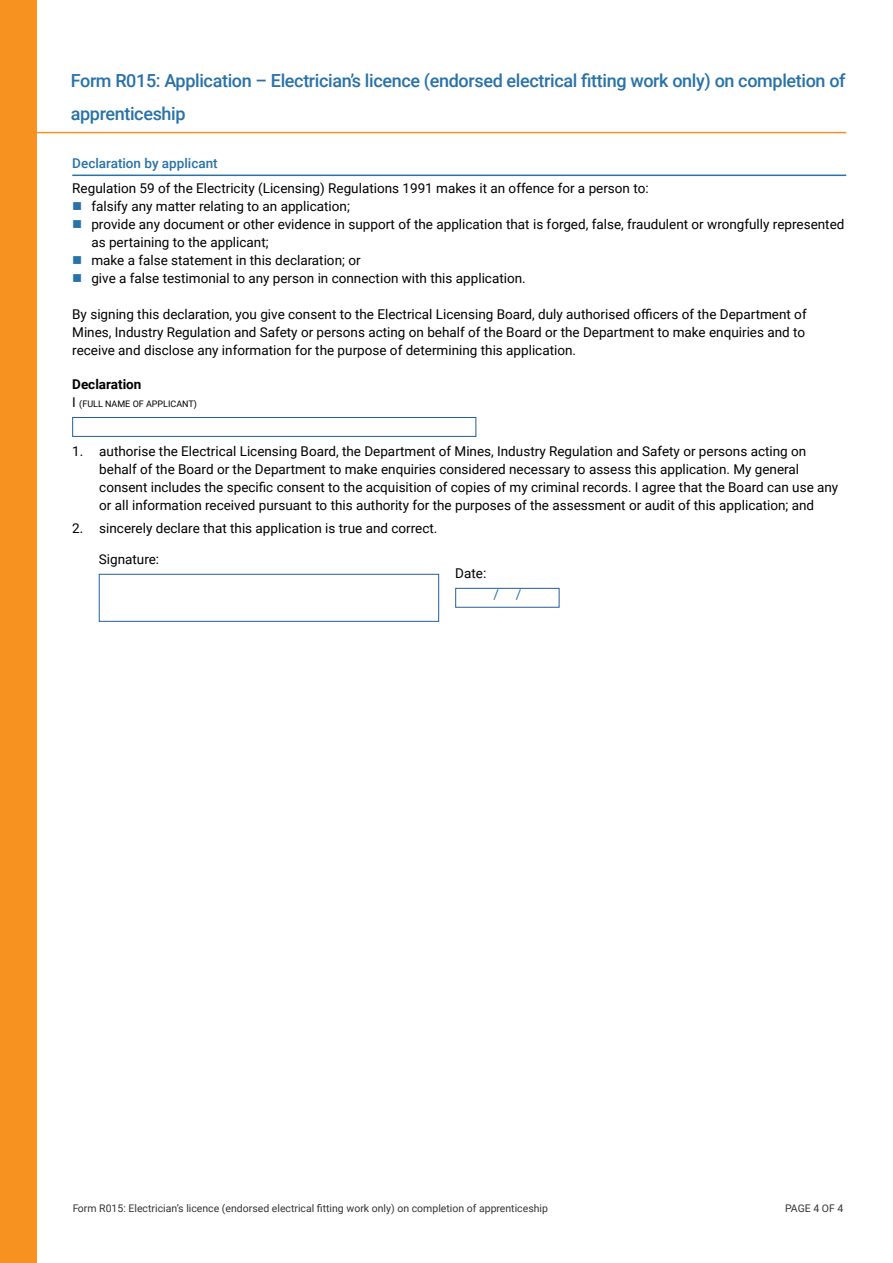
<style>
.page{position:relative;width:893px;height:1263px;background:#fff}
.page>*{position:absolute;margin:0;border:0;box-sizing:border-box;transform-origin:0 0}
.t1{font:500 18px/33px "Roboto";letter-spacing:-.02em;color:#2972a7}
.t2{font:13.5px/18px "Roboto";color:#000}
.t3{font:500 13.5px "Roboto";color:#2972a7}
.t4{font:700 13.5px "Roboto";color:#000}
.t5{font:13.5px "Roboto";color:#2972a7}
.t6{font:10.5px "Roboto";color:#000}
.t7{font:9px "Roboto";color:#000}
.s1{font-size:13.5px}
</style>
<div class="page">
<div style="left:1px;top:0;width:36px;height:1263px;background:#f79221"></div>
<hr style="left:26px;top:132px;width:820px;height:1px;background:#f79221">
<hr style="left:72px;top:175px;width:774px;height:1px;background:#2972a7">
<div style="left:72px;top:417px;width:404px;height:20px;border:1px solid #215e9e"></div>
<div style="left:455px;top:588px;width:104px;height:20px;border:1px solid #215e9e"></div>
<div style="left:99px;top:574px;width:340px;height:48px;border:1px solid #215e9e"></div>
<h1 class="t1" style="left:71px;top:63px;width:776px">Form R015: Application – Electrician’s licence (endorsed electrical fitting work only) on completion of apprenticeship</h1>
<p class="t3" style="left:72px;top:154px;width:147px">Declaration by applicant</p>
<p class="t2" style="left:91px;top:178px;width:755px;text-indent:-19px">Regulation 59 of the Electricity (Licensing) Regulations 1991 makes it an offence for a person to:<br>falsify any matter relating to an application;<br>provide any document or other evidence in support of the application that is forged, false, fraudulent or wrongfully represented as pertaining to the applicant;<br>make a false statement in this declaration; or<br>give a false testimonial to any person in connection with this application.</p>
<p class="t2" style="left:72px;top:304px;width:736px;text-align:justify">By signing this declaration, you give consent to the Electrical Licensing Board, duly authorised officers of the Department of Mines, Industry Regulation and Safety or persons acting on behalf of the Board or the Department to make enquiries and to receive and disclose any information for the purpose of determining this application.</p>
<p class="t4" style="left:72px;top:375px;width:71px">Declaration</p>
<p class="t7" style="left:72px;top:398px;width:126px"><span class="s1">I</span> (FULL NAME OF APPLICANT)</p>
<p class="t2" style="left:99px;top:442px;width:740px;text-indent:-27px">1. authorise the Electrical Licensing Board, the Department of Mines, Industry Regulation and Safety or persons acting on behalf of the Board or the Department to make enquiries considered necessary to assess this application. My general consent includes the specific consent to the acquisition of copies of my criminal records. I agree that the Board can use any or all information received pursuant to this authority for the purposes of the assessment or audit of this application; and</p>
<p class="t2" style="left:72px;top:518px;width:367px">2. sincerely declare that this application is true and correct.</p>
<p class="t2" style="left:99px;top:550px;width:62px">Signature:</p>
<p class="t2" style="left:455px;top:564px;width:33px">Date:</p>
<p class="t5" style="left:493px;top:585px;width:29px">/ /</p>
<p class="t6" style="left:72px;top:1201px;width:477px">Form R015: Electrician’s licence (endorsed electrical fitting work only) on completion of apprenticeship</p>
<p class="t6" style="left:785px;top:1201px;width:60px">PAGE 4 OF 4</p>
</div>
